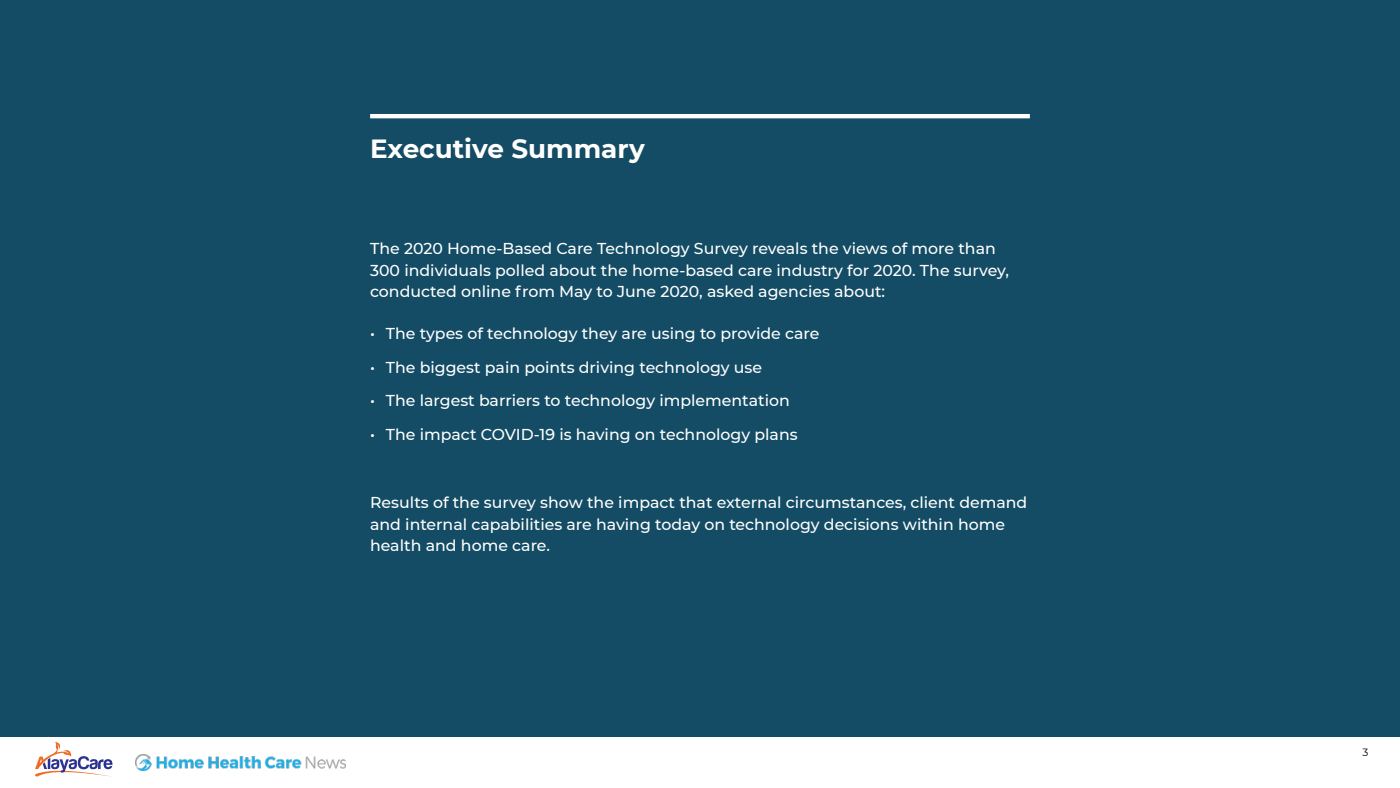
<style>
.page{position:relative;width:1400px;height:788px;background:#fff}
.page>*{position:absolute;margin:0;border:0;box-sizing:border-box;transform-origin:0 0}
.t1{font:700 26.25px "Montserrat";color:#fff}
.t2{font:500 15.75px/21.9px "Montserrat";color:#fff}
.t3{font:10.5px "Montserrat";color:#000}
</style>
<div class="page">
<div style="left:0;top:0;width:1400px;height:736px;background:#134c64"></div>
<hr style="left:370px;top:114px;width:660px;height:4px;background:#fff">
<svg style="left:35px;top:741px;width:78px;height:36px"></svg>
<img style="left:136px;top:754px;width:210px;height:16px">
<h1 class="t1" style="left:370px;top:137px;width:276px">Executive Summary</h1>
<p class="t2" style="left:370px;top:238px;width:640px">The 2020 Home-Based Care Technology Survey reveals the views of more than<br>300 individuals polled about the home-based care industry for 2020. The survey, conducted online from May to June 2020, asked agencies about:</p>
<p class="t2" style="left:370px;top:323px;width:451px">• The types of technology they are using to provide care</p>
<p class="t2" style="left:370px;top:357px;width:394px">• The biggest pain points driving technology use</p>
<p class="t2" style="left:370px;top:390px;width:421px">• The largest barriers to technology implementation</p>
<p class="t2" style="left:370px;top:424px;width:429px">• The impact COVID-19 is having on technology plans</p>
<p class="t2" style="left:370px;top:491px;width:659px">Results of the survey show the impact that external circumstances, client demand and internal capabilities are having today on technology decisions within home health and home care.</p>
<p class="t3" style="left:1363px;top:748px;width:7px">3</p>
</div>
